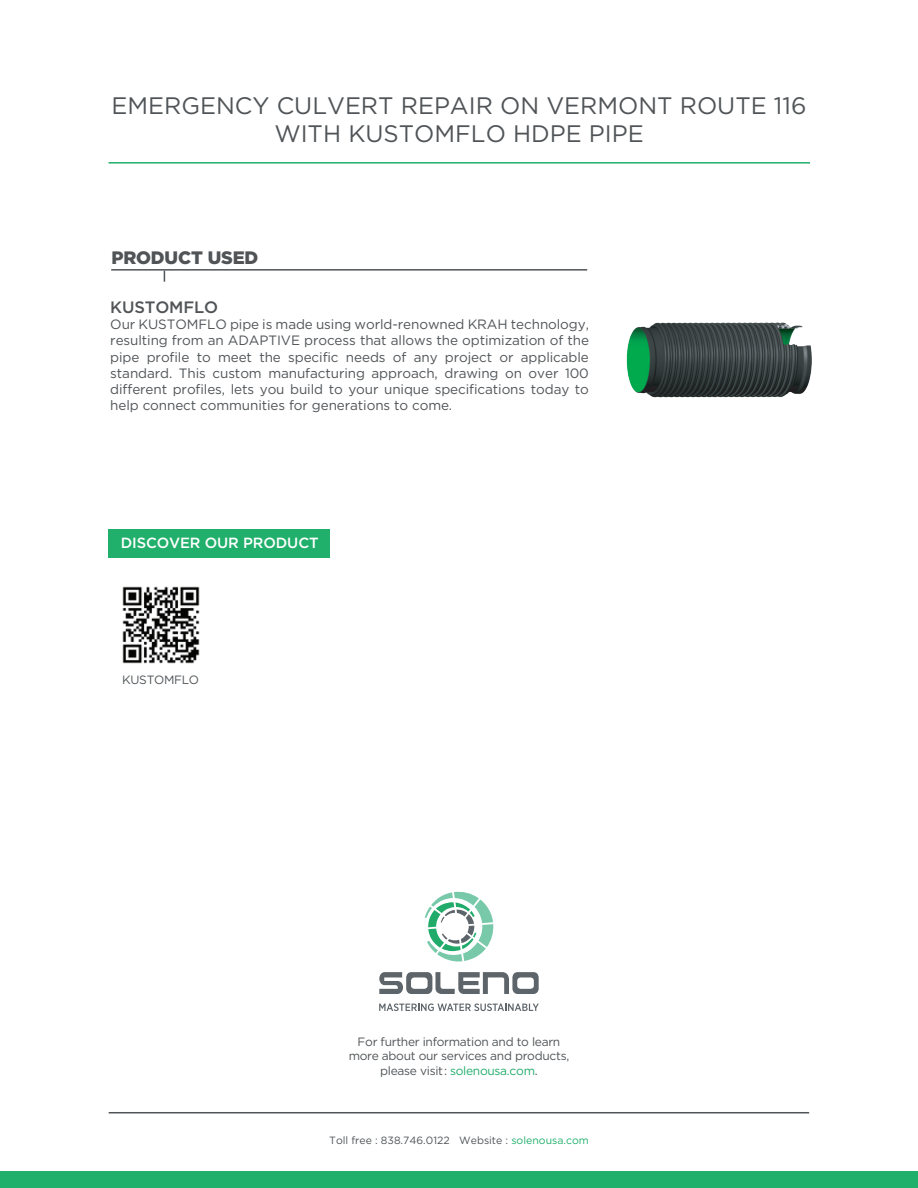
<style>
.page{position:relative;width:918px;height:1188px;background:#fff}
.page>*{position:absolute;margin:0;border:0;box-sizing:border-box;transform-origin:0 0}
.t1{font:23.85px/28.7px "Gotham HTF";color:#505457;text-align:center}
.t2{font:900 18px "Gotham HTF";letter-spacing:-.01em;color:#505457}
.t3{font:500 16.5px "Gotham HTF";letter-spacing:-.01em;color:#505457}
.t4{font:500 14.7px "Gotham HTF";letter-spacing:-.01em;color:#fff}
.t5{font:13.5px/16.2px "Gotham HTF";letter-spacing:-.005em;color:#505457;text-align:justify}
.t6{font:12px/14.4px "Gotham HTF";letter-spacing:-.025em;color:#505457;text-align:center}
.t7{font:10.5px "Gotham HTF";color:#505457}
.s1{color:#21ac6a}
.s2{color:#20b06b}
</style>
<div class="page">
<img style="left:122px;top:586px;width:78px;height:78px">
<div style="left:109px;top:529px;width:221px;height:28px;background:#20b06b"></div>
<hr style="left:109px;top:162px;width:701px;height:2px;background:#20b06b">
<hr style="left:111px;top:269px;width:476px;height:2px;background:#505457">
<div style="left:0;top:1171px;width:918px;height:17px;background:#20b06b"></div>
<img style="left:626px;top:322px;width:186px;height:76px">
<hr style="left:109px;top:1112px;width:700px;height:1px;background:#505457">
<svg style="left:425px;top:891px;width:69px;height:71px"></svg>
<svg style="left:379px;top:972px;width:160px;height:22px"></svg>
<svg style="left:379px;top:1003px;width:160px;height:8px"></svg>
<h1 class="t1" style="left:112px;top:91px;width:696px">EMERGENCY CULVERT REPAIR ON VERMONT ROUTE 116<br>WITH KUSTOMFLO HDPE PIPE</h1>
<h2 class="t2" style="left:111px;top:247px;width:149px">PRODUCT USED</h2>
<p class="t3" style="left:110px;top:298px;width:109px">KUSTOMFLO</p>
<p class="t5" style="left:110px;top:316px;width:480px">Our KUSTOMFLO pipe is made using world-renowned KRAH technology, resulting from an ADAPTIVE process that allows the optimization of the pipe profile to meet the specific needs of any project or applicable standard. This custom manufacturing approach, drawing on over 100 different profiles, lets you build to your unique specifications today to help connect communities for generations to come.</p>
<p class="t4" style="left:121px;top:535px;width:199px">DISCOVER OUR PRODUCT</p>
<p class="t6" style="left:122px;top:673px;width:79px">KUSTOMFLO</p>
<p class="t6" style="left:349px;top:1034px;width:222px">For further information and to learn more about our services and products, please visit: <span class="s1">solenousa.com</span>.</p>
<p class="t7" style="left:329px;top:1135px;width:261px">Toll free : 838.746.0122 Website : <span class="s2">solenousa.com</span></p>
</div>
